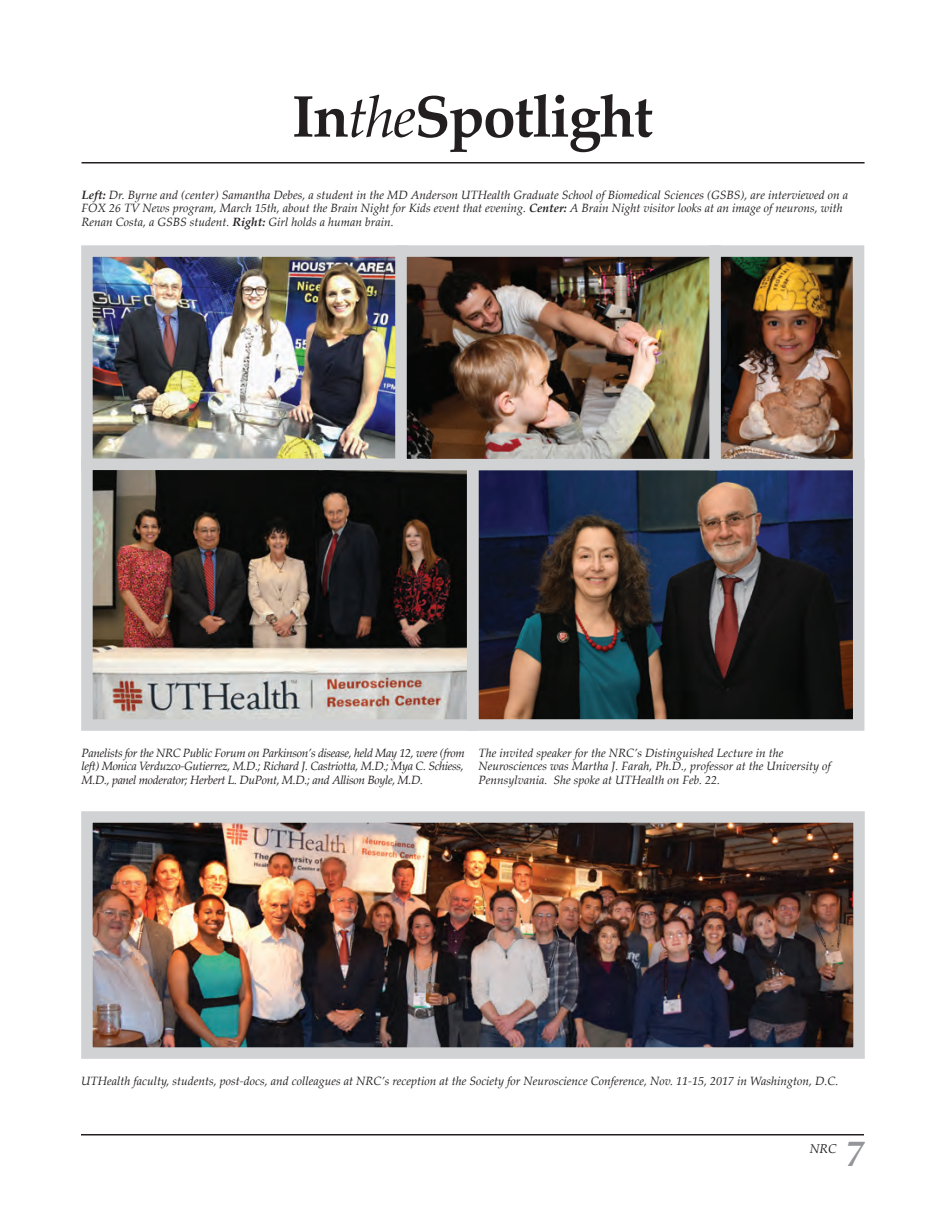
<style>
.page{position:relative;width:945px;height:1215px;background:#fff}
.page>*{position:absolute;margin:0;border:0;box-sizing:border-box;transform-origin:0 0}
.t1{font:700 58.5px "Palatino Linotype";letter-spacing:-.025em;color:#231f20}
.t2{font:italic 700 36px "Palatino Linotype";color:#939598}
.t3{font:italic 12.75px "Palatino Linotype";color:#231f20}
.t4{font:italic 12px/13.5px "Palatino Linotype";color:#231f20}
.s1{font-weight:400;font-style:italic}
.s2{font-weight:700}
</style>
<div class="page">
<hr style="left:81px;top:1134px;width:783px;height:2px;background:#231f20">
<hr style="left:82px;top:162px;width:783px;height:2px;background:#231f20">
<img style="left:81px;top:245px;width:309px;height:208px">
<img style="left:81px;top:453px;width:380px;height:278px">
<img style="left:81px;top:811px;width:784px;height:248px">
<img style="left:461px;top:476px;width:404px;height:255px">
<img style="left:390px;top:245px;width:314px;height:231px">
<img style="left:704px;top:245px;width:161px;height:231px">
<h1 class="t1" style="left:292px;top:75px;width:363px">In<span class="s1">the</span>Spotlight</h1>
<p class="t4" style="left:82px;top:187px;width:768px"><span class="s2">Left:</span> Dr. Byrne and (center) Samantha Debes, a student in the MD Anderson UTHealth Graduate School of Biomedical Sciences (GSBS), are interviewed on a<br>FOX 26 TV News program, March 15th, about the Brain Night for Kids event that evening. <span class="s2">Center:</span> A Brain Night visitor looks at an image of neurons, with<br>Renan Costa, a GSBS student. <span class="s2">Right:</span> Girl holds a human brain.</p>
<p class="t4" style="left:82px;top:746px;width:385px;text-align:justify">Panelists for the NRC Public Forum on Parkinson’s disease, held May 12, were (from left) Monica Verduzco-Gutierrez, M.D.; Richard J. Castriotta, M.D.; Mya C. Schiess, M.D., panel moderator; Herbert L. DuPont, M.D.; and Allison Boyle, M.D.</p>
<p class="t4" style="left:478px;top:746px;width:354px">The invited speaker for the NRC’s Distinguished Lecture in the<br>Neurosciences was Martha J. Farah, Ph.D., professor at the University of<br>Pennsylvania. She spoke at UTHealth on Feb. 22.</p>
<p class="t4" style="left:81px;top:1074px;width:759px">UTHealth faculty, students, post-docs, and colleagues at NRC’s reception at the Society for Neuroscience Conference, Nov. 11-15, 2017 in Washington, D.C.</p>
<p class="t3" style="left:810px;top:1139px;width:28px">NRC</p>
<h2 class="t2" style="left:846px;top:1129px;width:19px">7</h2>
</div>
